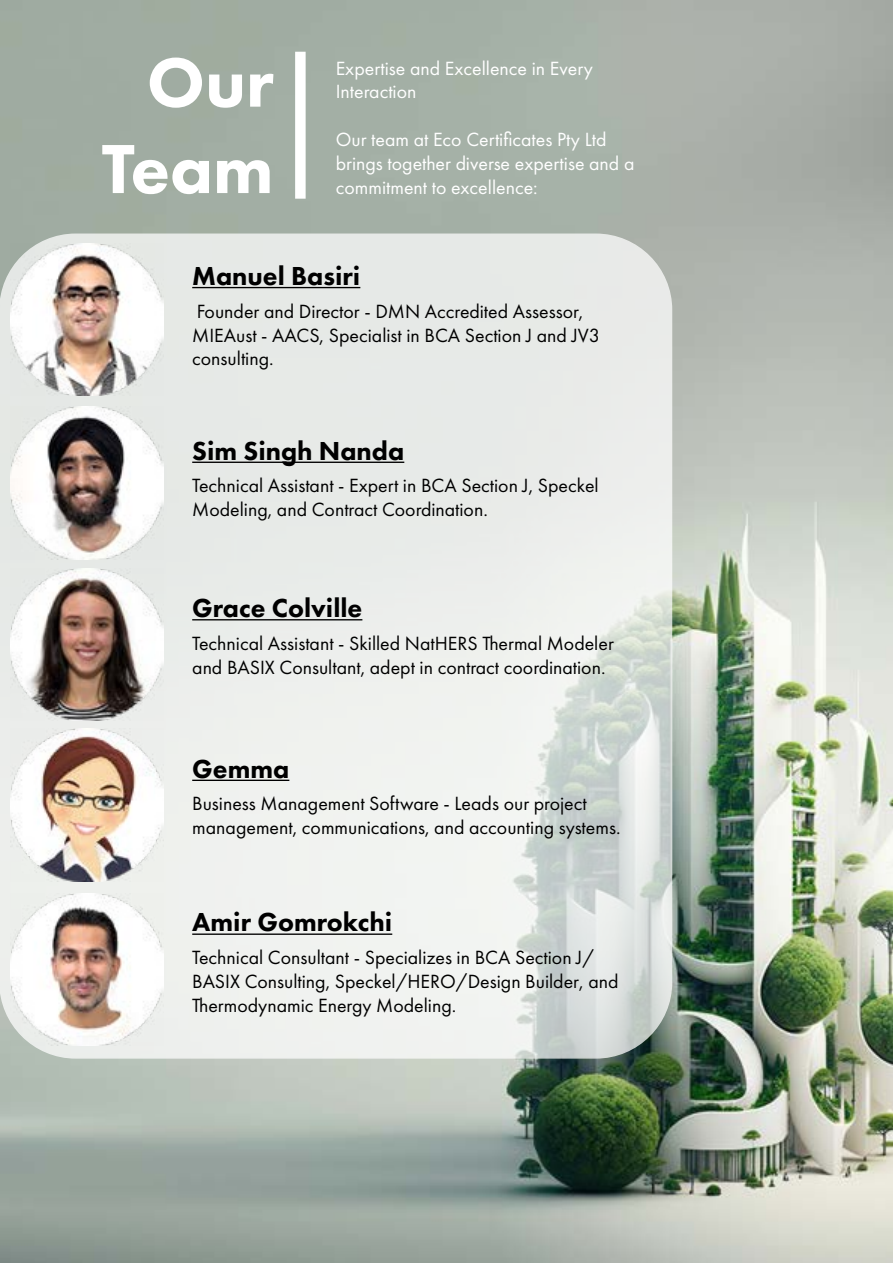
<style>
.page{position:relative;width:893px;height:1263px;background:#fff}
.page>*{position:absolute;margin:0;border:0;box-sizing:border-box;transform-origin:0 0}
.t1{font:800 72px/86.4px "Futura PT";color:#fff;text-align:right}
.t2{font:800 27px "Futura PT";color:#000}
.t3{font:19.8px/23.9px "Futura PT";color:#000}
.t4{font:19.8px/23.9px "Futura PT";color:#fff}
</style>
<div class="page">
<img style="left:0;top:0;width:893px;height:1263px">
<div style="left:295px;top:52px;width:11px;height:147px;background:#fff"></div>
<svg style="left:0;top:234px;width:671px;height:824px;fill:#eaecea"></svg>
<hr style="left:192px;top:287px;width:168px;height:1px;background:#000">
<hr style="left:192px;top:462px;width:212px;height:1px;background:#000">
<hr style="left:192px;top:619px;width:170px;height:1px;background:#000">
<hr style="left:192px;top:780px;width:97px;height:1px;background:#000">
<hr style="left:192px;top:933px;width:200px;height:2px;background:#000">
<img style="left:11px;top:729px;width:152px;height:152px">
<img style="left:11px;top:893px;width:152px;height:153px">
<img style="left:11px;top:568px;width:152px;height:153px">
<img style="left:11px;top:243px;width:152px;height:153px">
<img style="left:11px;top:407px;width:152px;height:152px">
<h1 class="t1" style="left:102px;top:38px;width:174px">Our<br>Team</h1>
<p class="t4" style="left:336px;top:56px;width:259px">Expertise and Excellence in Every<br>Interaction</p>
<p class="t4" style="left:336px;top:127px;width:300px">Our team at Eco Certificates Pty Ltd brings together diverse expertise and a commitment to excellence:</p>
<h2 class="t2" style="left:192px;top:259px;width:170px">Manuel Basiri</h2>
<p class="t3" style="left:192px;top:299px;width:409px">Founder and Director - DMN Accredited Assessor,<br>MIEAust - AACS, Specialist in BCA Section J and JV3 consulting.</p>
<h2 class="t2" style="left:192px;top:434px;width:214px">Sim Singh Nanda</h2>
<p class="t3" style="left:192px;top:474px;width:408px">Technical Assistant - Expert in BCA Section J, Speckel<br>Modeling, and Contract Coordination.</p>
<h2 class="t2" style="left:192px;top:591px;width:172px">Grace Colville</h2>
<p class="t3" style="left:192px;top:631px;width:423px">Technical Assistant - Skilled NatHERS Thermal Modeler and BASIX Consultant, adept in contract coordination.</p>
<h2 class="t2" style="left:192px;top:752px;width:99px">Gemma</h2>
<p class="t3" style="left:192px;top:792px;width:430px">Business Management Software - Leads our project management, communications, and accounting systems.</p>
<h2 class="t2" style="left:192px;top:905px;width:202px">Amir Gomrokchi</h2>
<p class="t3" style="left:192px;top:946px;width:428px">Technical Consultant - Specializes in BCA Section J/<br>BASIX Consulting, Speckel/HERO/Design Builder, and<br>Thermodynamic Energy Modeling.</p>
</div>
